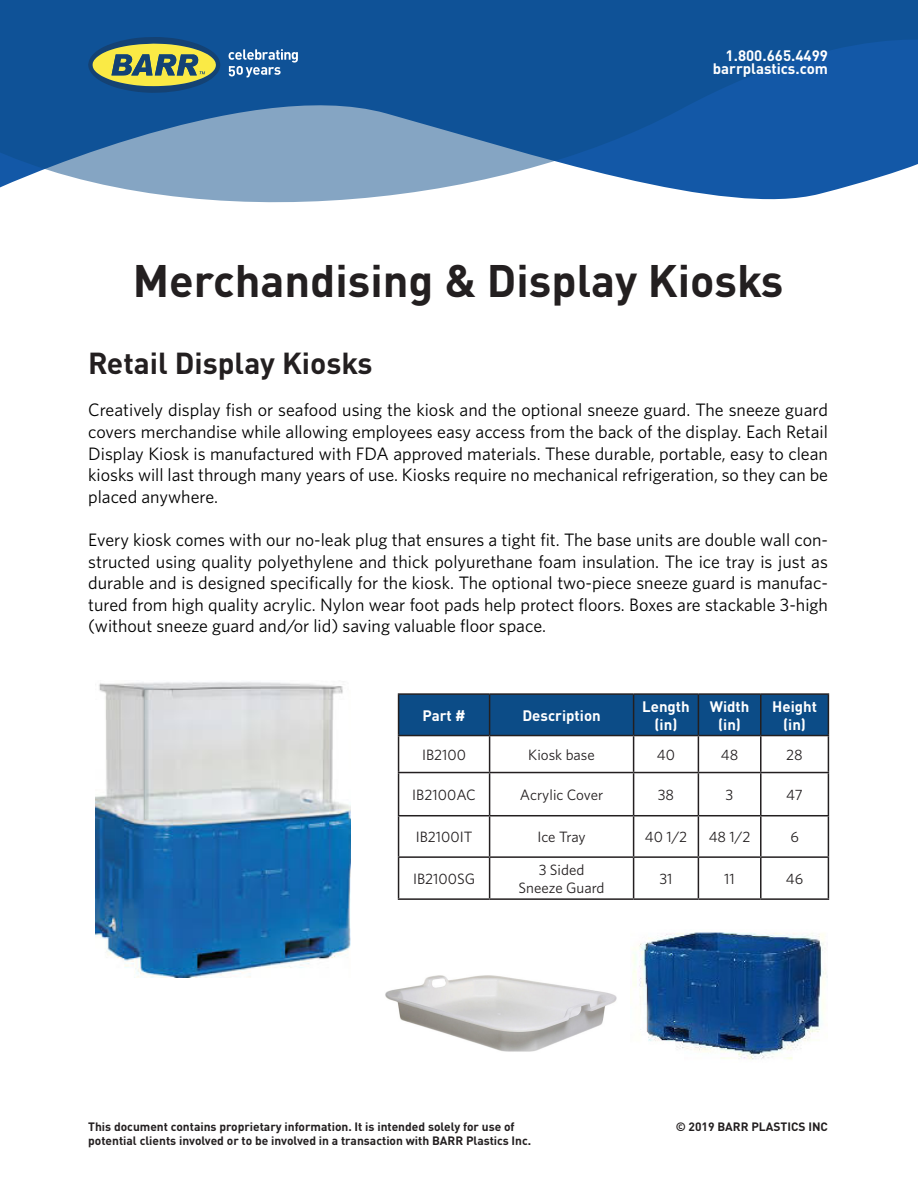
<style>
.page{position:relative;width:918px;height:1188px;background:#fff}
.page>*{position:absolute;margin:0;border:0;box-sizing:border-box;transform-origin:0 0}
.t1{font:700 45px "DIN Pro";color:#231f20}
.t2{font:700 30px "DIN Pro";color:#231f20}
.t3{font:18px/21.6px "Whitney";color:#000;text-align:justify}
.t4{font:15px "Whitney";color:#231f20}
.t5{font:700 15px/18px "DIN Pro";color:#fff;text-align:center}
.t6{font:700 12px/14.4px "DIN Pro";color:#231f20}
</style>
<div class="page">
<svg style="left:0;top:0;width:918px;height:203px;background:#376faa"></svg>
<svg style="left:88px;top:37px;width:132px;height:56px;background:#6b8669"></svg>
<svg style="left:229px;top:49px;width:69px;height:28px;background:#5181b3"></svg>
<div style="left:399px;top:695px;width:429px;height:40px;background:#0c4c87"></div>
<svg style="left:399px;top:736px;width:429px;height:162px"></svg>
<hr style="left:398px;top:693px;width:92px;height:2px;background:#231f20">
<hr style="left:398px;top:695px;width:1px;height:40px;background:#231f20">
<hr style="left:490px;top:693px;width:144px;height:2px;background:#231f20">
<hr style="left:489px;top:695px;width:1px;height:40px;background:#231f20">
<hr style="left:634px;top:693px;width:64px;height:2px;background:#231f20">
<hr style="left:633px;top:695px;width:1px;height:40px;background:#231f20">
<hr style="left:698px;top:693px;width:63px;height:2px;background:#231f20">
<hr style="left:698px;top:695px;width:1px;height:40px;background:#231f20">
<hr style="left:761px;top:693px;width:68px;height:2px;background:#231f20">
<hr style="left:760px;top:695px;width:2px;height:40px;background:#231f20">
<hr style="left:828px;top:695px;width:1px;height:40px;background:#231f20">
<hr style="left:398px;top:735px;width:92px;height:1px;background:#231f20">
<hr style="left:398px;top:736px;width:1px;height:36px;background:#231f20">
<hr style="left:490px;top:735px;width:144px;height:1px;background:#231f20">
<hr style="left:489px;top:736px;width:1px;height:36px;background:#231f20">
<hr style="left:634px;top:735px;width:64px;height:1px;background:#231f20">
<hr style="left:633px;top:736px;width:1px;height:36px;background:#231f20">
<hr style="left:698px;top:735px;width:63px;height:1px;background:#231f20">
<hr style="left:698px;top:736px;width:1px;height:36px;background:#231f20">
<hr style="left:761px;top:735px;width:68px;height:1px;background:#231f20">
<hr style="left:760px;top:736px;width:2px;height:36px;background:#231f20">
<hr style="left:828px;top:736px;width:1px;height:36px;background:#231f20">
<hr style="left:398px;top:772px;width:92px;height:1px;background:#231f20">
<hr style="left:398px;top:773px;width:1px;height:42px;background:#231f20">
<hr style="left:490px;top:772px;width:144px;height:1px;background:#231f20">
<hr style="left:489px;top:773px;width:1px;height:42px;background:#231f20">
<hr style="left:634px;top:772px;width:64px;height:1px;background:#231f20">
<hr style="left:633px;top:773px;width:1px;height:42px;background:#231f20">
<hr style="left:698px;top:772px;width:63px;height:1px;background:#231f20">
<hr style="left:698px;top:773px;width:1px;height:42px;background:#231f20">
<hr style="left:761px;top:772px;width:68px;height:1px;background:#231f20">
<hr style="left:760px;top:773px;width:2px;height:42px;background:#231f20">
<hr style="left:828px;top:773px;width:1px;height:42px;background:#231f20">
<hr style="left:398px;top:815px;width:92px;height:1px;background:#231f20">
<hr style="left:398px;top:816px;width:1px;height:40px;background:#231f20">
<hr style="left:490px;top:815px;width:144px;height:1px;background:#231f20">
<hr style="left:489px;top:816px;width:1px;height:40px;background:#231f20">
<hr style="left:634px;top:815px;width:64px;height:1px;background:#231f20">
<hr style="left:633px;top:816px;width:1px;height:40px;background:#231f20">
<hr style="left:698px;top:815px;width:63px;height:1px;background:#231f20">
<hr style="left:698px;top:816px;width:1px;height:40px;background:#231f20">
<hr style="left:761px;top:815px;width:68px;height:1px;background:#231f20">
<hr style="left:760px;top:816px;width:2px;height:40px;background:#231f20">
<hr style="left:828px;top:816px;width:1px;height:40px;background:#231f20">
<hr style="left:398px;top:856px;width:92px;height:2px;background:#231f20">
<hr style="left:398px;top:858px;width:1px;height:40px;background:#231f20">
<hr style="left:490px;top:856px;width:144px;height:2px;background:#231f20">
<hr style="left:489px;top:858px;width:1px;height:40px;background:#231f20">
<hr style="left:634px;top:856px;width:64px;height:2px;background:#231f20">
<hr style="left:633px;top:858px;width:1px;height:40px;background:#231f20">
<hr style="left:698px;top:856px;width:63px;height:2px;background:#231f20">
<hr style="left:698px;top:858px;width:1px;height:40px;background:#231f20">
<hr style="left:761px;top:856px;width:68px;height:2px;background:#231f20">
<hr style="left:760px;top:858px;width:2px;height:40px;background:#231f20">
<hr style="left:828px;top:858px;width:1px;height:40px;background:#231f20">
<hr style="left:398px;top:898px;width:92px;height:2px;background:#231f20">
<hr style="left:490px;top:898px;width:144px;height:2px;background:#231f20">
<hr style="left:634px;top:898px;width:64px;height:2px;background:#231f20">
<hr style="left:698px;top:898px;width:63px;height:2px;background:#231f20">
<hr style="left:761px;top:898px;width:68px;height:2px;background:#231f20">
<img style="left:385px;top:975px;width:232px;height:77px">
<img style="left:96px;top:682px;width:255px;height:295px">
<img style="left:630px;top:932px;width:198px;height:128px">
<p class="t5" style="left:726px;top:44px;width:104px">1.800.665.4499</p>
<p class="t5" style="left:713px;top:58px;width:117px">barrplastics.com</p>
<p class="t1" style="left:133px;top:243px;width:652px">Merchandising &amp; Display Kiosks</p>
<p class="t2" style="left:88px;top:338px;width:286px">Retail Display Kiosks</p>
<p class="t3" style="left:88px;top:399px;width:741px">Creatively display fish or seafood using the kiosk and the optional sneeze guard. The sneeze guard covers merchandise while allowing employees easy access from the back of the display. Each Retail Display Kiosk is manufactured with FDA approved materials. These durable, portable, easy to clean kiosks will last through many years of use. Kiosks require no mechanical refrigeration, so they can be placed anywhere.</p>
<p class="t3" style="left:88px;top:528px;width:741px">Every kiosk comes with our no-leak plug that ensures a tight fit. The base units are double wall con&shy;structed using quality polyethylene and thick polyurethane foam insulation. The ice tray is just as durable and is designed specifically for the kiosk. The optional two-piece sneeze guard is manufac&shy;tured from high quality acrylic. Nylon wear foot pads help protect floors. Boxes are stackable 3-high (without sneeze guard and/or lid) saving valuable floor space.</p>
<p class="t5" style="left:422px;top:704px;width:45px">Part #</p>
<p class="t5" style="left:522px;top:704px;width:80px">Description</p>
<p class="t5" style="left:642px;top:695px;width:49px">Length (in)</p>
<p class="t5" style="left:710px;top:695px;width:41px">Width (in)</p>
<p class="t5" style="left:772px;top:695px;width:46px">Height (in)</p>
<p class="t4" style="left:422px;top:745px;width:46px">IB2100</p>
<p class="t4" style="left:528px;top:745px;width:68px">Kiosk base</p>
<p class="t4" style="left:657px;top:745px;width:20px">40</p>
<p class="t4" style="left:721px;top:745px;width:19px">48</p>
<p class="t4" style="left:786px;top:745px;width:18px">28</p>
<p class="t4" style="left:412px;top:785px;width:65px">IB2100AC</p>
<p class="t4" style="left:520px;top:785px;width:85px">Acrylic Cover</p>
<p class="t4" style="left:658px;top:785px;width:18px">38</p>
<p class="t4" style="left:726px;top:785px;width:9px">3</p>
<p class="t4" style="left:786px;top:785px;width:18px">47</p>
<p class="t4" style="left:416px;top:827px;width:58px">IB2100IT</p>
<p class="t4" style="left:537px;top:827px;width:50px">Ice Tray</p>
<p class="t4" style="left:645px;top:827px;width:44px">40 1/2</p>
<p class="t4" style="left:709px;top:827px;width:43px">48 1/2</p>
<p class="t4" style="left:790px;top:827px;width:10px">6</p>
<p class="t4" style="left:413px;top:869px;width:64px">IB2100SG</p>
<p class="t4" style="left:539px;top:860px;width:47px">3 Sided</p>
<p class="t4" style="left:519px;top:878px;width:87px">Sneeze Guard</p>
<p class="t4" style="left:659px;top:869px;width:15px">31</p>
<p class="t4" style="left:724px;top:869px;width:12px">11</p>
<p class="t4" style="left:786px;top:869px;width:19px">46</p>
<p class="t6" style="left:88px;top:1118px;width:445px">This document contains proprietary information. It is intended solely for use of potential clients involved or to be involved in a transaction with BARR Plastics Inc.</p>
<p class="t6" style="left:676px;top:1118px;width:154px">© 2019 BARR PLASTICS INC</p>
</div>
